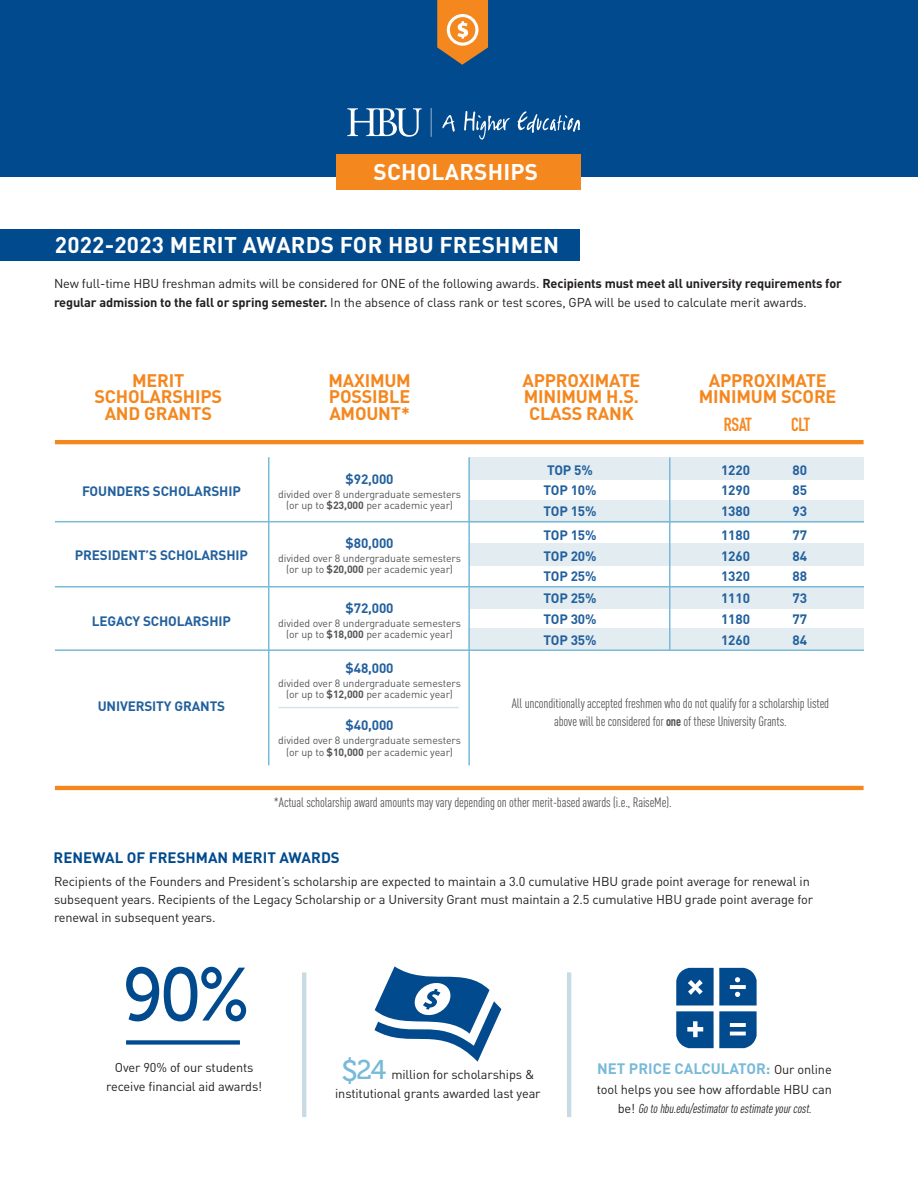
<style>
.page{position:relative;width:918px;height:1188px;background:#fff}
.page>*{position:absolute;margin:0;border:0;box-sizing:border-box;transform-origin:0 0}
.t1{font:75px "Museo 500";color:#004a8d;scale:.9 1}
.t2{font:700 22.5px "DIN";letter-spacing:.01em;color:#fff}
.t3{font:700 18.75px "DIN Condensed";letter-spacing:-.01em;color:#f5871f}
.t4{font:700 18px/16.5px "DIN";letter-spacing:-.01em;color:#f5871f}
.t5{font:700 15px "DIN";color:#004a8d}
.t6{font:700 15px "DIN";color:#78bad8}
.t7{font:700 13.5px "DIN";letter-spacing:-.01em;color:#22609d}
.t8{font:13.5px/18px "DIN Cond";letter-spacing:-.01em;color:#545557;text-align:center}
.t9{font:12.75px/19.5px "DIN";letter-spacing:-.01em;color:#231f20}
.t10{font:italic 12.75px/19.5px "DIN Cond";color:#231f20;text-align:center}
.t11{font:10.5px "DIN";letter-spacing:-.01em;color:#545557}
.s1{font-weight:700}
.s2{font-family:"DIN Condensed";font-weight:700}
.s3{font-family:"Museo Slab 500"}
.s4{font-family:"Museo 500";font-size:29.55px;color:#78bad8}
.s5{font-family:"Museo 500";font-size:27px;color:#78bad8}
.s6{font-weight:400;font-size:12.75px;color:#231f20}
.s7{font-family:"DIN";font-style:normal}
</style>
<div class="page">
<div style="left:469px;top:543px;width:395px;height:22px;background:#e2ecf1"></div>
<div style="left:468px;top:629px;width:396px;height:22px;background:#e2ecf1"></div>
<div style="left:469px;top:586px;width:395px;height:22px;background:#e2ecf1"></div>
<div style="left:468px;top:500px;width:396px;height:22px;background:#e2ecf1"></div>
<div style="left:469px;top:457px;width:395px;height:22px;background:#e2ecf1"></div>
<div style="left:0;top:0;width:918px;height:177px;background:#004a8d"></div>
<div style="left:337px;top:154px;width:244px;height:36px;background:#f5871f"></div>
<svg style="left:437px;top:0;width:51px;height:65px;background:#d38c48"></svg>
<hr style="left:55px;top:440px;width:809px;height:4px;background:#f5871f">
<hr style="left:55px;top:786px;width:809px;height:4px;background:#f5871f">
<svg style="left:442px;top:115px;width:13px;height:17px"></svg>
<svg style="left:517px;top:111px;width:63px;height:22px"></svg>
<svg style="left:464px;top:111px;width:46px;height:28px"></svg>
<svg style="left:431px;top:108px;width:1px;height:29px"></svg>
<svg style="left:347px;top:108px;width:75px;height:29px"></svg>
<hr style="left:268px;top:457px;width:1px;height:308px;background:#78bad8">
<hr style="left:468px;top:457px;width:2px;height:308px;background:#78bad8">
<hr style="left:669px;top:458px;width:1px;height:193px;background:#78bad8">
<hr style="left:55px;top:521px;width:809px;height:1px;background:#78bad8">
<hr style="left:55px;top:586px;width:809px;height:1px;background:#78bad8">
<hr style="left:279px;top:707px;width:180px;height:1px;background:#c8dbe5">
<hr style="left:55px;top:649px;width:809px;height:2px;background:#78bad8">
<div style="left:0;top:229px;width:580px;height:32px;background:#004a8d"></div>
<svg style="left:302px;top:972px;width:4px;height:145px"></svg>
<svg style="left:567px;top:972px;width:4px;height:145px"></svg>
<svg style="left:676px;top:968px;width:81px;height:80px"></svg>
<svg style="left:374px;top:966px;width:127px;height:96px"></svg>
<svg style="left:126px;top:1040px;width:114px;height:5px"></svg>
<p class="t2" style="left:374px;top:157px;width:166px">SCHOLARSHIPS</p>
<p class="t2" style="left:55px;top:230px;width:506px">2022-2023 MERIT AWARDS FOR HBU FRESHMEN</p>
<p class="t9" style="left:54px;top:273px;width:789px">New full-time HBU freshman admits will be considered for ONE of the following awards. <span class="s1">Recipients must meet all university requirements for regular admission to the fall or spring semester.</span> In the absence of class rank or test scores, GPA will be used to calculate merit awards.</p>
<p class="t4" style="left:94px;top:371px;width:129px;text-align:center">MERIT<br>SCHOLARSHIPS</p>
<p class="t4" style="left:105px;top:404px;width:109px">AND GRANTS</p>
<p class="t7" style="left:82px;top:483px;width:160px">FOUNDERS SCHOLARSHIP</p>
<p class="t7" style="left:75px;top:547px;width:175px">PRESIDENT’S SCHOLARSHIP</p>
<p class="t7" style="left:92px;top:612px;width:141px">LEGACY SCHOLARSHIP</p>
<p class="t7" style="left:98px;top:697px;width:129px">UNIVERSITY GRANTS</p>
<p class="t4" style="left:328px;top:371px;width:84px">MAXIMUM<br>POSSIBLE</p>
<p class="t4" style="left:329px;top:404px;width:82px">AMOUNT*</p>
<p class="t7" style="left:346px;top:471px;width:49px">$92,000</p>
<p class="t11" style="left:278px;top:488px;width:184px">divided over 8 undergraduate semesters</p>
<p class="t11" style="left:286px;top:499px;width:168px">(or up to <span class="s1">$23,000</span> per academic year)</p>
<p class="t7" style="left:346px;top:534px;width:49px">$80,000</p>
<p class="t11" style="left:278px;top:551px;width:184px">divided over 8 undergraduate semesters</p>
<p class="t11" style="left:286px;top:563px;width:168px">(or up to <span class="s1">$20,000</span> per academic year)</p>
<p class="t7" style="left:346px;top:599px;width:49px">$72,000</p>
<p class="t11" style="left:278px;top:616px;width:184px">divided over 8 undergraduate semesters</p>
<p class="t11" style="left:286px;top:628px;width:168px">(or up to <span class="s1">$18,000</span> per academic year)</p>
<p class="t7" style="left:346px;top:659px;width:49px">$48,000</p>
<p class="t11" style="left:278px;top:677px;width:184px">divided over 8 undergraduate semesters</p>
<p class="t11" style="left:286px;top:688px;width:168px">(or up to <span class="s1">$12,000</span> per academic year)</p>
<p class="t7" style="left:346px;top:717px;width:49px">$40,000</p>
<p class="t11" style="left:278px;top:734px;width:184px">divided over 8 undergraduate semesters</p>
<p class="t11" style="left:286px;top:745px;width:168px">(or up to <span class="s1">$10,000</span> per academic year)</p>
<p class="t4" style="left:522px;top:371px;width:119px">APPROXIMATE</p>
<p class="t4" style="left:524px;top:388px;width:117px">MINIMUM H.S.<br>CLASS RANK</p>
<p class="t7" style="left:547px;top:461px;width:47px">TOP 5%</p>
<p class="t7" style="left:543px;top:482px;width:55px">TOP 10%</p>
<p class="t7" style="left:543px;top:502px;width:55px">TOP 15%</p>
<p class="t7" style="left:543px;top:526px;width:55px">TOP 15%</p>
<p class="t7" style="left:543px;top:547px;width:55px">TOP 20%</p>
<p class="t7" style="left:543px;top:567px;width:55px">TOP 25%</p>
<p class="t7" style="left:543px;top:590px;width:55px">TOP 25%</p>
<p class="t7" style="left:543px;top:610px;width:55px">TOP 30%</p>
<p class="t7" style="left:543px;top:631px;width:55px">TOP 35%</p>
<p class="t4" style="left:709px;top:371px;width:119px">APPROXIMATE</p>
<p class="t4" style="left:699px;top:388px;width:139px">MINIMUM SCORE</p>
<p class="t3" style="left:724px;top:412px;width:29px">RSAT</p>
<p class="t3" style="left:791px;top:412px;width:21px">CLT</p>
<p class="t7" style="left:721px;top:461px;width:30px">1220</p>
<p class="t7" style="left:721px;top:482px;width:30px">1290</p>
<p class="t7" style="left:721px;top:502px;width:30px">1380</p>
<p class="t7" style="left:721px;top:526px;width:30px">1180</p>
<p class="t7" style="left:721px;top:547px;width:30px">1260</p>
<p class="t7" style="left:721px;top:567px;width:30px">1320</p>
<p class="t7" style="left:721px;top:590px;width:30px">1110</p>
<p class="t7" style="left:721px;top:610px;width:30px">1180</p>
<p class="t7" style="left:721px;top:631px;width:30px">1260</p>
<p class="t7" style="left:792px;top:461px;width:16px">80</p>
<p class="t7" style="left:792px;top:482px;width:16px">85</p>
<p class="t7" style="left:792px;top:502px;width:16px">93</p>
<p class="t7" style="left:792px;top:526px;width:16px">77</p>
<p class="t7" style="left:792px;top:547px;width:16px">84</p>
<p class="t7" style="left:792px;top:567px;width:16px">88</p>
<p class="t7" style="left:792px;top:590px;width:16px">73</p>
<p class="t7" style="left:792px;top:610px;width:16px">77</p>
<p class="t7" style="left:792px;top:631px;width:16px">84</p>
<p class="t8" style="left:512px;top:694px;width:319px">All unconditionally accepted freshmen who do not qualify for a scholarship listed above will be considered for <span class="s2">one</span> of these University Grants.</p>
<p class="t8" style="left:274px;top:794px;width:399px">*Actual scholarship award amounts may vary depending on other merit-based awards (i.e., RaiseMe).</p>
<p class="t5" style="left:54px;top:847px;width:288px">RENEWAL OF FRESHMAN MERIT AWARDS</p>
<p class="t9" style="left:54px;top:872px;width:761px;line-height:18px">Recipients of the Founders and President’s scholarship are expected to maintain a 3.0 cumulative HBU grade point average for renewal in subsequent years. Recipients of the Legacy Scholarship or a University Grant must maintain a 2.5 cumulative HBU grade point average for renewal in subsequent years.</p>
<p class="t1" style="left:124px;top:954px;width:141px">90<span class="s3">%</span></p>
<p class="t9" style="left:106px;top:1057px;width:158px;text-align:center">Over 90% of our students receive financial aid awards!</p>
<p class="t9" style="left:335px;top:1064px;width:207px;text-align:center"><span class="s4">$</span><span class="s5">24</span> million for scholarships &amp; institutional grants awarded last year</p>
<p class="t6" style="left:597px;top:1059px;width:236px">NET PRICE CALCULATOR: <span class="s6">Our online</span></p>
<p class="t10" style="left:597px;top:1079px;width:237px"><span class="s7">tool helps you see how affordable HBU can b e !</span> Gotohbu.edu/estimatortoestimateyourcost.</p>
</div>
